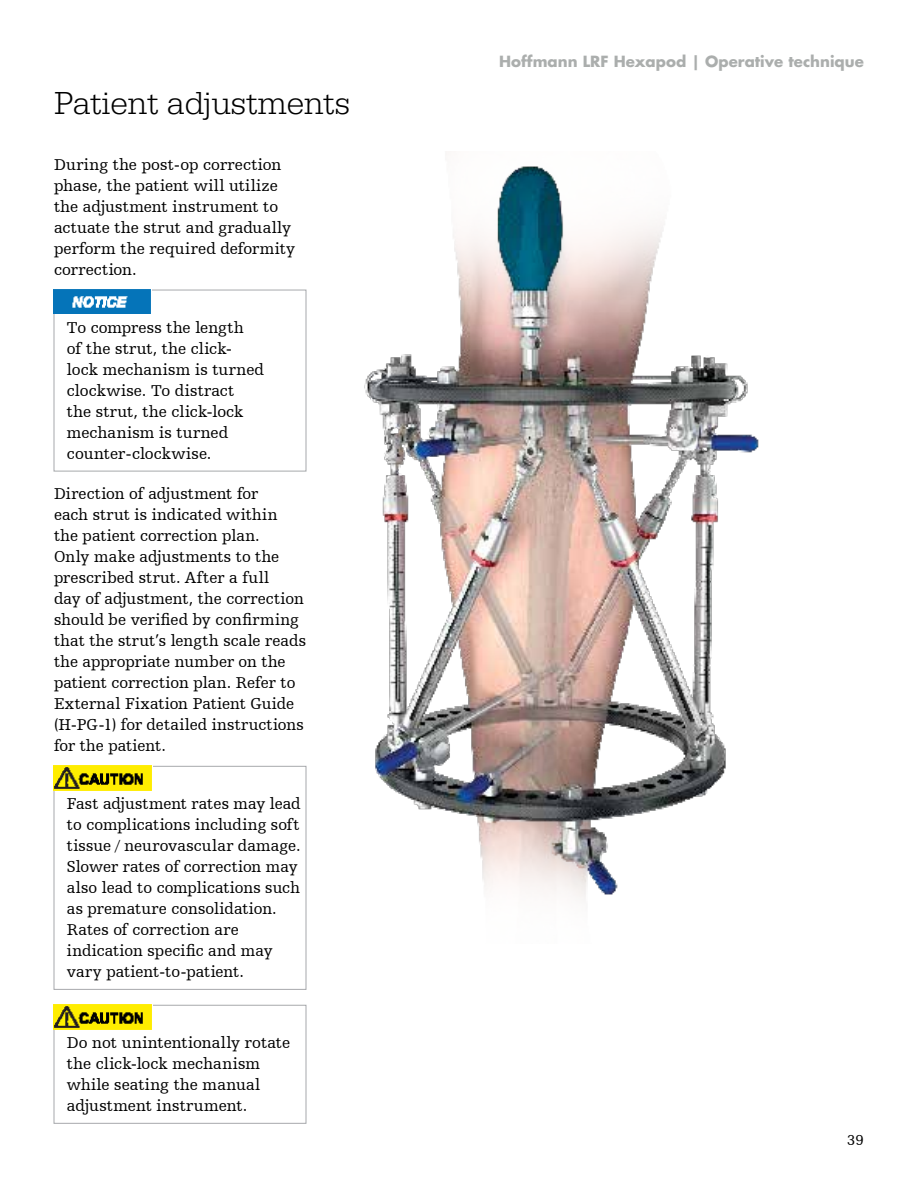
<style>
.page{position:relative;width:918px;height:1188px;background:#fff}
.page>*{position:absolute;margin:0;border:0;box-sizing:border-box;transform-origin:0 0}
.t1{font:300 33px "URW Egyptienne TOT";color:#000}
.t2{font:16.5px/21px "Humanist Slabserif 712 BT";letter-spacing:.005em;color:#000}
.t3{font:700 15px "Futura Std";color:#abaead}
.t4{font:15px "Humanist Slabserif 712 BT";color:#000}
</style>
<div class="page">
<img style="left:222px;top:166px;width:537px;height:777px">
<div style="left:54px;top:290px;width:252px;height:181px;border:1px solid #a7a9ac"></div>
<img style="left:54px;top:290px;width:97px;height:24px">
<div style="left:54px;top:766px;width:252px;height:224px;border:1px solid #a7a9ac"></div>
<img style="left:53px;top:766px;width:99px;height:24px">
<div style="left:54px;top:1005px;width:252px;height:119px;border:1px solid #a7a9ac"></div>
<img style="left:53px;top:1005px;width:99px;height:24px">
<h1 class="t1" style="left:54px;top:84px;width:298px">Patient adjustments</h1>
<p class="t2" style="left:54px;top:153px;width:243px">During the post-op correction phase, the patient will utilize the adjustment instrument to actuate the strut and gradually perform the required deformity correction.</p>
<p class="t2" style="left:67px;top:316px;width:199px">To compress the length<br>of the strut, the click&shy;lock mechanism is turned clockwise. To distract<br>the strut, the click-lock mechanism is turned counter-clockwise.</p>
<p class="t2" style="left:54px;top:482px;width:254px">Direction of adjustment for<br>each strut is indicated within<br>the patient correction plan.<br>Only make adjustments to the prescribed strut. After a full<br>day of adjustment, the correction should be verified by confirming that the strut’s length scale reads the appropriate number on the patient correction plan. Refer to<br>External Fixation Patient Guide (H-PG-1) for detailed instructions for the patient.</p>
<p class="t2" style="left:67px;top:793px;width:235px">Fast adjustment rates may lead to complications including soft tissue / neurovascular damage.<br>Slower rates of correction may also lead to complications such as premature consolidation.<br>Rates of correction are indication specific and may vary patient-to-patient.</p>
<p class="t2" style="left:67px;top:1032px;width:225px">Do not unintentionally rotate the click-lock mechanism while seating the manual adjustment instrument.</p>
<p class="t3" style="left:499px;top:51px;width:366px">Hoffmann LRF Hexapod | Operative technique</p>
<p class="t4" style="left:847px;top:1131px;width:18px">39</p>
</div>
